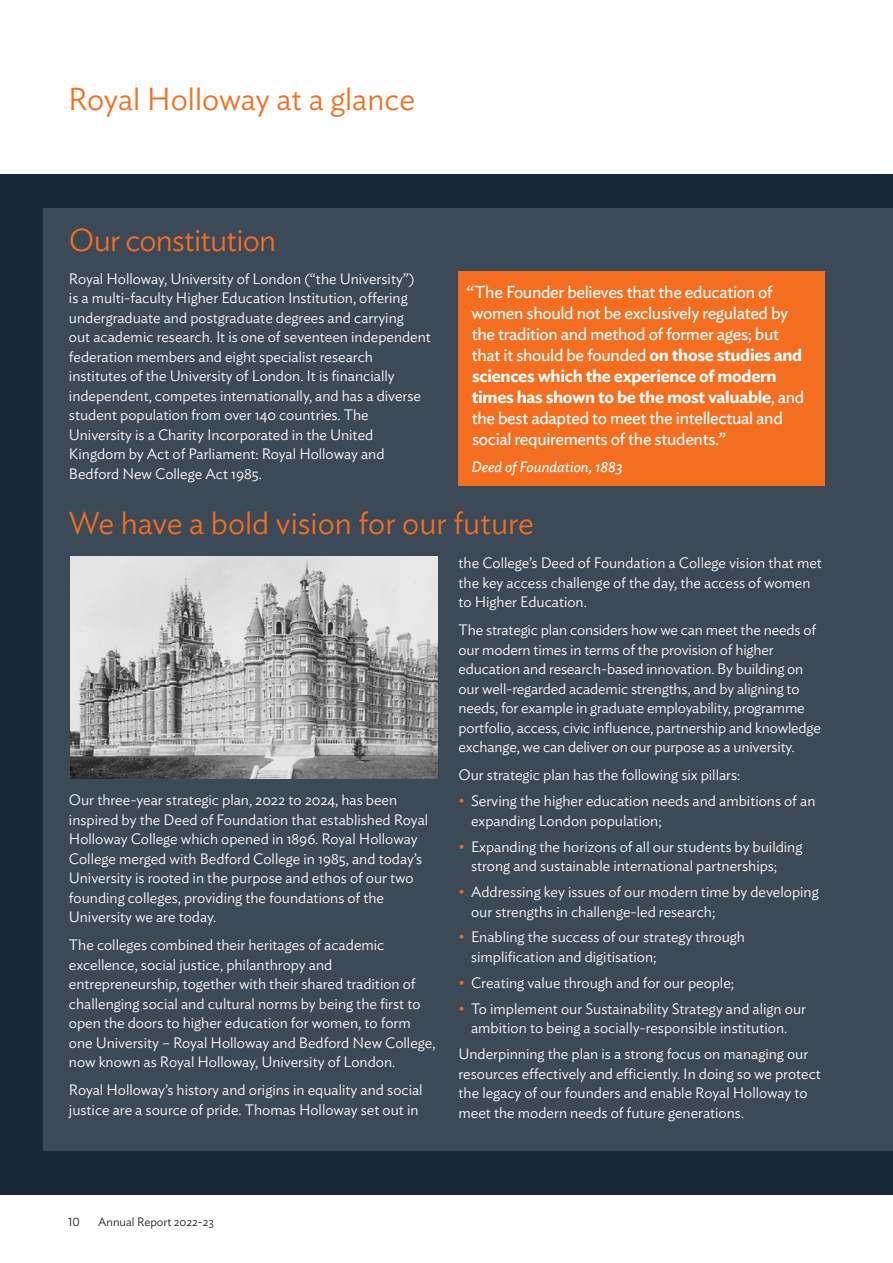
<style>
.page{position:relative;width:893px;height:1263px;background:#fff}
.page>*{position:absolute;margin:0;border:0;box-sizing:border-box;transform-origin:0 0}
.t1{font:300 31.5px "Ideal Sans";letter-spacing:-.005em;color:#f36e21}
.t2{font:300 31.5px "Ideal Sans";letter-spacing:-.025em;color:#f36e21}
.t3{font:17.25px/21px "Ideal Sans";letter-spacing:-.02em;color:#fff}
.t4{font:300 15px/19.5px "Ideal Sans";color:#fff}
.t5{font:italic 15px "Ideal Sans";color:#fff}
.t6{font:300 12px "Ideal Sans";color:#231f20}
.s1{font-weight:600}
.s2{color:#f36e21}
</style>
<div class="page">
<div style="left:0;top:174px;width:893px;height:1021px;background:#172938"></div>
<div style="left:43px;top:208px;width:850px;height:943px;background:#3c4957"></div>
<div style="left:459px;top:271px;width:366px;height:215px;background:#f36e21"></div>
<img style="left:70px;top:556px;width:367px;height:223px">
<h1 class="t1" style="left:68px;top:75px;width:349px">Royal Holloway at a glance</h1>
<h1 class="t2" style="left:69px;top:216px;width:209px">Our constitution</h1>
<p class="t4" style="left:69px;top:267px;width:364px">Royal Holloway, University of London (“the University”)<br>is a multi-faculty Higher Education Institution, offering undergraduate and postgraduate degrees and carrying<br>out academic research. It is one of seventeen independent federation members and eight specialist research institutes of the University of London. It is financially independent, competes internationally, and has a diverse student population from over 140 countries. The University is a Charity Incorporated in the United Kingdom by Act of Parliament: Royal Holloway and Bedford New College Act 1985.</p>
<p class="t3" style="left:467px;top:280px;width:339px">“The Founder believes that the education of women should not be exclusively regulated by the tradition and method of former ages; but that it should be founded <span class="s1">on those studies and sciences which the experience of modern times has shown to be the most valuable</span>, and the best adapted to meet the intellectual and social requirements of the students.”</p>
<p class="t5" style="left:471px;top:456px;width:153px">Deed of Foundation, 1883</p>
<h1 class="t1" style="left:69px;top:499px;width:466px">We have a bold vision for our future</h1>
<p class="t4" style="left:69px;top:789px;width:361px">Our three-year strategic plan, 2022 to 2024, has been inspired by the Deed of Foundation that established Royal Holloway College which opened in 1896. Royal Holloway College merged with Bedford College in 1985, and today’s University is rooted in the purpose and ethos of our two founding colleges, providing the foundations of the University we are today.</p>
<p class="t4" style="left:69px;top:934px;width:368px">The colleges combined their heritages of academic excellence, social justice, philanthropy and entrepreneurship, together with their shared tradition of challenging social and cultural norms by being the first to open the doors to higher education for women, to form one University – Royal Holloway and Bedford New College, now known as Royal Holloway, University of London.</p>
<p class="t4" style="left:69px;top:1079px;width:355px">Royal Holloway’s history and origins in equality and social justice are a source of pride. Thomas Holloway set out in</p>
<p class="t4" style="left:459px;top:552px;width:365px">the College’s Deed of Foundation a College vision that met the key access challenge of the day, the access of women to Higher Education.</p>
<p class="t4" style="left:459px;top:619px;width:364px">The strategic plan considers how we can meet the needs of our modern times in terms of the provision of higher education and research-based innovation. By building on our well-regarded academic strengths, and by aligning to needs, for example in graduate employability, programme portfolio, access, civic influence, partnership and knowledge exchange, we can deliver on our purpose as a university.</p>
<p class="t4" style="left:459px;top:764px;width:283px">Our strategic plan has the following six pillars:</p>
<p class="t4" style="left:471px;top:790px;width:346px;text-indent:-13px"><span class="s2">•</span> Serving the higher education needs and ambitions of an expanding London population;</p>
<p class="t4" style="left:471px;top:835px;width:333px;text-indent:-13px"><span class="s2">•</span> Expanding the horizons of all our students by building strong and sustainable international partnerships;</p>
<p class="t4" style="left:471px;top:881px;width:349px;text-indent:-13px"><span class="s2">•</span> Addressing key issues of our modern time by developing our strengths in challenge-led research;</p>
<p class="t4" style="left:471px;top:926px;width:275px;text-indent:-13px"><span class="s2">•</span> Enabling the success of our strategy through simplification and digitisation;</p>
<p class="t4" style="left:459px;top:971px;width:277px"><span class="s2">•</span> Creating value through and for our people;</p>
<p class="t4" style="left:459px;top:997px;width:349px;text-align:center"><span class="s2">•</span> To implement our Sustainability Strategy and align our ambition to being a socially-responsible institution.</p>
<p class="t4" style="left:459px;top:1043px;width:364px">Underpinning the plan is a strong focus on managing our resources effectively and efficiently. In doing so we protect the legacy of our founders and enable Royal Holloway to meet the modern needs of future generations.</p>
<p class="t6" style="left:68px;top:1213px;width:13px">10</p>
<p class="t6" style="left:98px;top:1212px;width:117px">Annual Report 2022-23</p>
</div>
